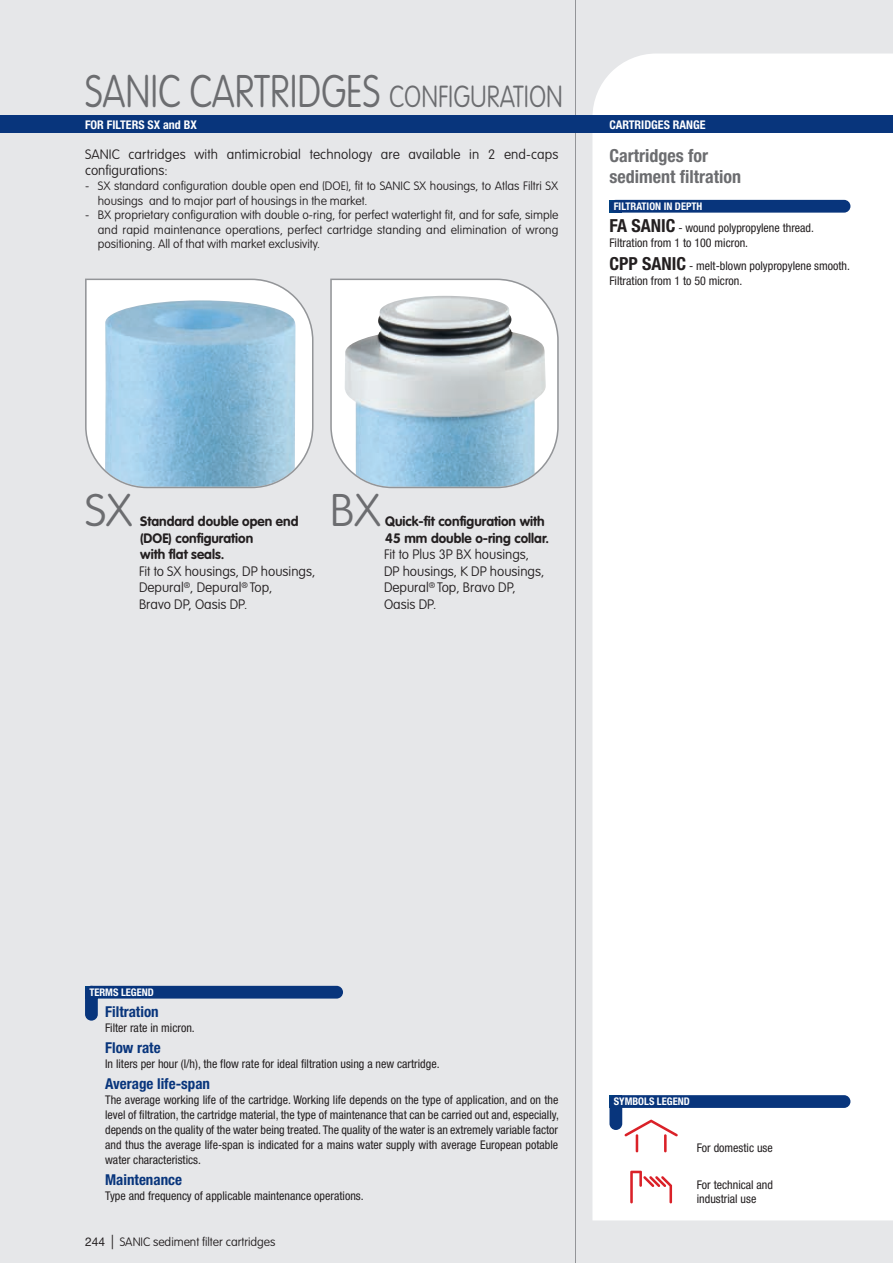
<style>
.page{position:relative;width:893px;height:1263px;background:#e6e7e9}
.page>*{position:absolute;margin:0;border:0;box-sizing:border-box;transform-origin:0 0}
.t1{font:100 45px "VAG Rounded";color:#6c6d70;scale:.84 1}
.t2{font:100 45px "VAG Rounded";color:#6c6d70}
.t3{font:700 condensed 18px/21px "Helvetica Neue";color:#6c6d70}
.t4{font:700 condensed 15px "Helvetica Neue";color:#08357c}
.t5{font:100 13.5px/16.5px "VAG Rounded";color:#231f20}
.t6{font:700 13.5px/16.5px "VAG Rounded";color:#231f20}
.t7{font:condensed 12px/15px "Helvetica Neue";color:#231f20}
.t8{font:100 12px/14.4px "VAG Rounded";color:#231f20}
.t9{font:700 condensed 12px "Helvetica Neue";color:#fff}
.t10{font:700 condensed 10.5px "Helvetica Neue";color:#fff}
.s1{font-size:30px}
.s2{font-weight:700;font-size:18px}
.s3{font-family:"Helvetica Neue";font-weight:400}
.s4{font-family:"Avant Garde";font-weight:400;font-size:14.4px}
</style>
<div class="page">
<div style="left:592px;top:54px;width:301px;height:1166px;background:#fff"></div>
<hr style="left:575px;top:0;width:1px;height:1263px;background:#939598">
<div style="left:0;top:116px;width:893px;height:17px;background:#08357c"></div>
<div style="left:609px;top:200px;width:13px;height:13px;background:#014181"></div>
<div style="left:609px;top:200px;width:241px;height:13px;background:#08357c;border-radius:6px"></div>
<div style="left:85px;top:986px;width:13px;height:12px;background:#014181"></div>
<div style="left:85px;top:986px;width:258px;height:12px;background:#08357c;border-radius:6px"></div>
<div style="left:85px;top:986px;width:13px;height:35px;background:#08357c;border-radius:6px"></div>
<svg style="left:625px;top:1120px;width:53px;height:32px;background:#f9dfe0"></svg>
<svg style="left:630px;top:1171px;width:42px;height:32px"></svg>
<div style="left:609px;top:1095px;width:13px;height:13px;background:#014181"></div>
<div style="left:609px;top:1095px;width:241px;height:13px;background:#08357c;border-radius:6px"></div>
<div style="left:609px;top:1095px;width:13px;height:35px;background:#08357c;border-radius:6px"></div>
<svg style="left:85px;top:279px;width:228px;height:209px;background:#accee2"></svg>
<svg style="left:330px;top:279px;width:229px;height:209px"></svg>
<h1 class="t1" style="left:85px;top:66px;width:570px">SANIC CARTRIDGES <span class="s1">CONFIGURATION</span></h1>
<p class="t9" style="left:85px;top:118px;width:113px">FOR FILTERS SX and BX</p>
<p class="t9" style="left:609px;top:118px;width:98px">CARTRIDGES RANGE</p>
<h2 class="t3" style="left:609px;top:145px;width:133px">Cartridges for sediment filtration</h2>
<p class="t5" style="left:85px;top:147px;width:475px">SANIC cartridges with antimicrobial technology are available in 2 end-caps configurations:</p>
<p class="t8" style="left:98px;top:179px;width:462px;text-indent:-13px">- SX standard configuration double open end (DOE), fit to SANIC SX housings, to Atlas Filtri SX housings and to major part of housings in the market.</p>
<p class="t8" style="left:98px;top:208px;width:462px;text-align:justify;text-indent:-13px">- BX proprietary configuration with double o-ring, for perfect watertight fit, and for safe, simple and rapid maintenance operations, perfect cartridge standing and elimination of wrong positioning. All of that with market exclusivity.</p>
<p class="t7" style="left:609px;top:220px;width:206px"><span class="s2">FA SANIC</span> - wound polypropylene thread.<br>Filtration from 1 to 100 micron.</p>
<p class="t7" style="left:609px;top:258px;width:242px"><span class="s2">CPP SANIC</span> - melt-blown polypropylene smooth.<br>Filtration from 1 to 50 micron.</p>
<p class="t10" style="left:614px;top:200px;width:90px">FILTRATION IN DEPTH</p>
<h1 class="t2" style="left:85px;top:485px;width:49px">SX</h1>
<p class="t6" style="left:140px;top:514px;width:160px">Standard double open end (DOE) configuration<br>with flat seals.</p>
<p class="t5" style="left:139px;top:563px;width:178px">Fit to SX housings, DP housings,<br>Depural<sup>®</sup>, Depural<sup>®</sup> Top,<br>Bravo DP, Oasis DP.</p>
<h1 class="t2" style="left:330px;top:485px;width:52px">BX</h1>
<p class="t6" style="left:385px;top:514px;width:165px">Quick-fit configuration with<br>45 mm double o-ring collar.</p>
<p class="t5" style="left:384px;top:547px;width:162px">Fit to Plus 3P BX housings,<br>DP housings, K DP housings,<br>Depural<sup>®</sup> Top, Bravo DP,<br>Oasis DP.</p>
<p class="t10" style="left:89px;top:986px;width:66px">TERMS LEGEND</p>
<p class="t4" style="left:105px;top:1002px;width:55px">Filtration</p>
<p class="t7" style="left:105px;top:1020px;width:91px">Filter rate in micron.</p>
<p class="t4" style="left:105px;top:1038px;width:57px">Flow rate</p>
<p class="t7" style="left:105px;top:1056px;width:336px">In liters per hour (l/h), the flow rate for ideal filtration using a new cartridge.</p>
<p class="t4" style="left:105px;top:1074px;width:106px">Average life-span</p>
<p class="t7" style="left:105px;top:1092px;width:455px;text-align:justify">The average working life of the cartridge. Working life depends on the type of application, and on the level of filtration, the cartridge material, the type of maintenance that can be carried out and, especially, depends on the quality of the water being treated. The quality of the water is an extremely variable factor and thus the average life-span is indicated for a mains water supply with average European potable water characteristics.</p>
<p class="t4" style="left:105px;top:1170px;width:78px">Maintenance</p>
<p class="t7" style="left:105px;top:1188px;width:260px">Type and frequency of applicable maintenance operations.</p>
<p class="t8" style="left:85px;top:1235px;width:192px"><span class="s3">244</span> <span class="s4">|</span> SANIC sediment filter cartridges</p>
<p class="t10" style="left:614px;top:1095px;width:78px">SYMBOLS LEGEND</p>
<p class="t7" style="left:697px;top:1140px;width:77px">For domestic use</p>
<p class="t7" style="left:697px;top:1178px;width:78px;line-height:13.5px">For technical and industrial use</p>
</div>
